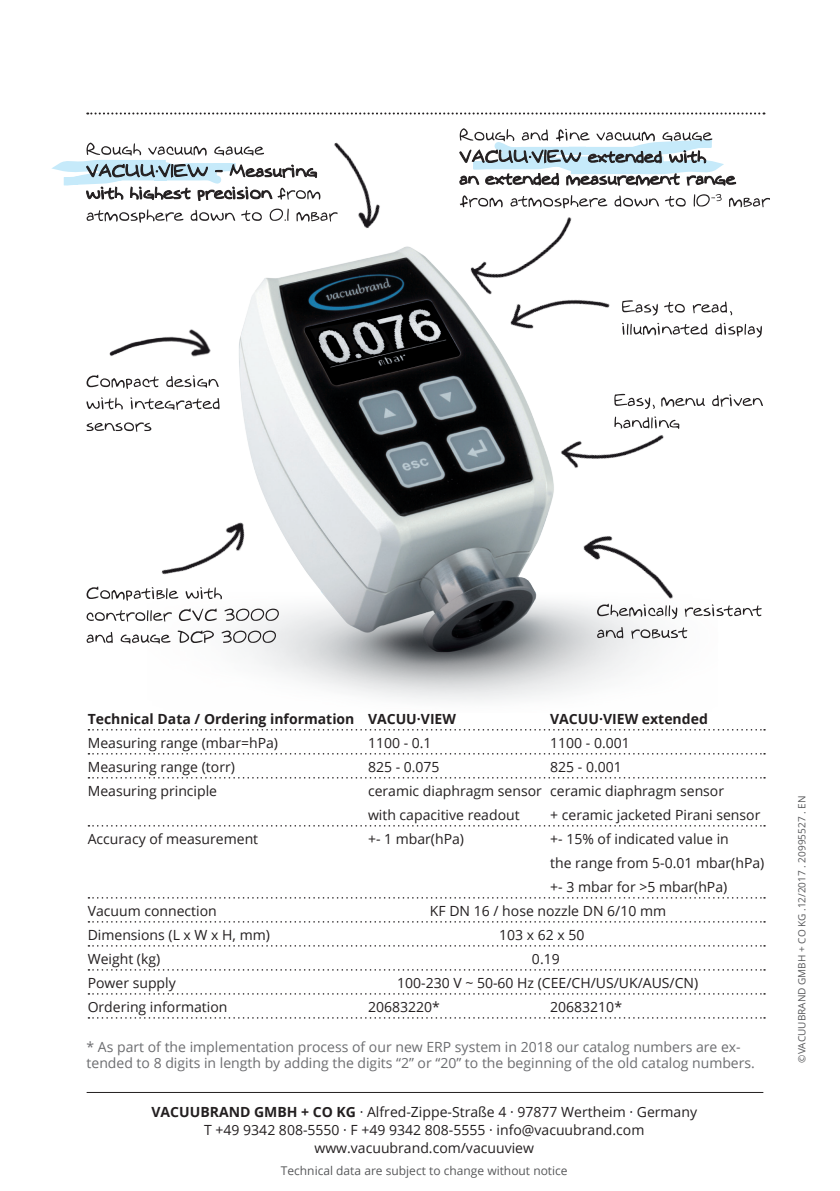
<style>
.page{position:relative;width:840px;height:1191px;background:#fff}
.page>*{position:absolute;margin:0;border:0;box-sizing:border-box;transform-origin:0 0}
.Tabelle_Inhalt{font:14px/24px "Open Sans";color:#231f20}
.Fuß___Bildtitel{font:14px/16px "Open Sans";color:#6c6d70}
.Anschrift_zentriert{font:14px/18px "Open Sans";color:#231f20;text-align:center}
.Tabelle_Inhalt-2{font:700 14px "Open Sans";color:#231f20}
.Technische_Änderunge{font:12px "Open Sans";color:#57585a}
.Materialnummer_innen{font:10px "Open Sans";color:#57585a}
.s1{font-weight:700}
</style>
<div class="page">
<img style="left:151px;top:270px;width:508px;height:431px">
<svg style="left:681px;top:394px;width:81px;height:13px"></svg>
<img style="left:627px;top:270px;width:7px;height:73px">
<img style="left:540px;top:504px;width:148px;height:148px">
<svg style="left:596px;top:603px;width:165px;height:16px"></svg>
<svg style="left:596px;top:627px;width:91px;height:11px"></svg>
<img style="left:111px;top:430px;width:197px;height:217px">
<svg style="left:86px;top:586px;width:136px;height:14px"></svg>
<svg style="left:86px;top:608px;width:193px;height:13px"></svg>
<svg style="left:86px;top:630px;width:190px;height:13px"></svg>
<svg style="left:86px;top:398px;width:133px;height:12px"></svg>
<svg style="left:86px;top:422px;width:65px;height:10px"></svg>
<svg style="left:51px;top:143px;width:231px;height:58px"></svg>
<svg style="left:86px;top:209px;width:196px;height:14px"></svg>
<img style="left:282px;top:114px;width:138px;height:156px">
<img style="left:420px;top:208px;width:207px;height:136px">
<img style="left:487px;top:343px;width:194px;height:161px">
<svg style="left:621px;top:300px;width:110px;height:15px"></svg>
<svg style="left:621px;top:323px;width:140px;height:14px"></svg>
<hr style="left:87px;top:1092px;width:676px;height:1px;background:#231f20">
<img style="left:86px;top:313px;width:199px;height:85px">
<svg style="left:459px;top:128px;width:278px;height:58px"></svg>
<svg style="left:459px;top:194px;width:310px;height:14px"></svg>
<svg style="left:88px;top:729px;width:676px;height:1px"></svg>
<svg style="left:88px;top:753px;width:676px;height:1px"></svg>
<svg style="left:88px;top:777px;width:676px;height:1px"></svg>
<svg style="left:88px;top:825px;width:676px;height:1px"></svg>
<svg style="left:88px;top:897px;width:676px;height:1px"></svg>
<svg style="left:88px;top:921px;width:676px;height:1px"></svg>
<svg style="left:88px;top:945px;width:676px;height:1px"></svg>
<svg style="left:88px;top:969px;width:676px;height:1px"></svg>
<svg style="left:88px;top:993px;width:676px;height:1px"></svg>
<svg style="left:88px;top:1017px;width:676px;height:1px"></svg>
<svg style="left:87px;top:112px;width:677px;height:2px"></svg>
<p class="Tabelle_Inhalt-2" style="left:88px;top:709px;width:369px">Technical Data / Ordering information VACUU·VIEW</p>
<p class="Tabelle_Inhalt-2" style="left:550px;top:709px;width:159px">VACUU·VIEW extended</p>
<p class="Tabelle_Inhalt" style="left:88px;top:730px;width:192px">Measuring range (mbar=hPa)</p>
<p class="Tabelle_Inhalt" style="left:368px;top:730px;width:65px">1100 - 0.1</p>
<p class="Tabelle_Inhalt" style="left:550px;top:730px;width:81px">1100 - 0.001</p>
<p class="Tabelle_Inhalt" style="left:88px;top:754px;width:149px">Measuring range (torr)</p>
<p class="Tabelle_Inhalt" style="left:368px;top:754px;width:73px">825 - 0.075</p>
<p class="Tabelle_Inhalt" style="left:550px;top:754px;width:73px">825 - 0.001</p>
<p class="Tabelle_Inhalt" style="left:88px;top:778px;width:131px">Measuring principle</p>
<p class="Tabelle_Inhalt" style="left:368px;top:778px;width:357px">ceramic diaphragm sensor ceramic diaphragm sensor with capacitive readout</p>
<p class="Tabelle_Inhalt" style="left:550px;top:802px;width:211px">+ ceramic jacketed Pirani sensor</p>
<p class="Tabelle_Inhalt" style="left:88px;top:826px;width:172px">Accuracy of measurement</p>
<p class="Tabelle_Inhalt" style="left:368px;top:826px;width:97px">+- 1 mbar(hPa)</p>
<p class="Tabelle_Inhalt" style="left:550px;top:826px;width:180px">+- 15% of indicated value in</p>
<p class="Tabelle_Inhalt" style="left:550px;top:850px;width:215px">the range from 5-0.01 mbar(hPa) +- 3 mbar for &gt;5 mbar(hPa)</p>
<p class="Tabelle_Inhalt" style="left:88px;top:898px;width:130px">Vacuum connection</p>
<p class="Tabelle_Inhalt" style="left:429px;top:898px;width:237px">KF DN 16 / hose nozzle DN 6/10 mm</p>
<p class="Tabelle_Inhalt" style="left:88px;top:922px;width:184px">Dimensions (L x W x H, mm)</p>
<p class="Tabelle_Inhalt" style="left:499px;top:922px;width:87px">103 x 62 x 50</p>
<p class="Tabelle_Inhalt" style="left:88px;top:946px;width:74px">Weight (kg)</p>
<p class="Tabelle_Inhalt" style="left:531px;top:946px;width:29px">0.19</p>
<p class="Tabelle_Inhalt" style="left:88px;top:970px;width:90px">Power supply</p>
<p class="Tabelle_Inhalt" style="left:397px;top:970px;width:302px">100-230 V ~ 50-60 Hz (CEE/CH/US/UK/AUS/CN)</p>
<p class="Tabelle_Inhalt" style="left:88px;top:994px;width:141px">Ordering information</p>
<p class="Tabelle_Inhalt" style="left:368px;top:994px;width:73px">20683220*</p>
<p class="Tabelle_Inhalt" style="left:550px;top:994px;width:73px">20683210*</p>
<p class="Fuß___Bildtitel" style="left:86px;top:1038px;width:669px">* As part of the implementation process of our new ERP system in 2018 our catalog numbers are ex&shy;tended to 8 digits in length by adding the digits “2” or “20” to the beginning of the old catalog numbers.</p>
<p class="Anschrift_zentriert" style="left:151px;top:1102px;width:546px"><span class="s1">VACUUBRAND GMBH + CO KG</span> · Alfred-Zippe-Straße 4 · 97877 Wertheim · Germany</p>
<p class="Anschrift_zentriert" style="left:204px;top:1120px;width:441px">T +49 9342 808-5550 · F +49 9342 808-5555 · info@vacuubrand.com www.vacuubrand.com/vacuuview</p>
<p class="Technische_Änderunge" style="left:281px;top:1162px;width:288px">Technical data are subject to change without notice</p>
<p class="Materialnummer_innen" style="left:794px;top:1062px;width:268px;rotate:-90deg">©VACUUBRAND GMBH + CO KG .12/2017 . 20995527 . EN</p>
</div>
